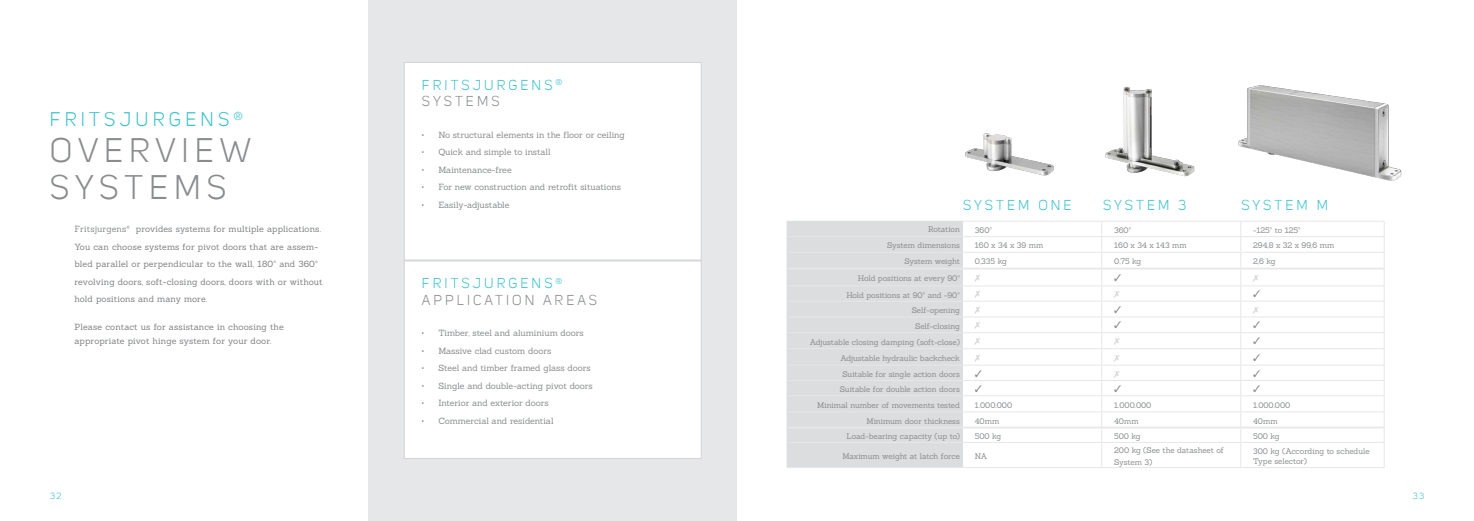
<style>
.page{position:relative;width:1474px;height:521px;background:#fff}
.page>*{position:absolute;margin:0;border:0;box-sizing:border-box;transform-origin:0 0}
.t1{font:33.25px/36.8px "Uni Sans";letter-spacing:.18em;color:#8a8c8e}
.t2{font:19.25px "Uni Sans";letter-spacing:.22em;color:#3dc2cf}
.t3{font:14px "Uni Sans";letter-spacing:.22em;color:#3dc2cf}
.t4{font:14px "Uni Sans";letter-spacing:.22em;color:#8a8c8e}
.t5{font:8.75px "Sanchez";letter-spacing:-.005em;color:#8a8c8e}
.t6{font:8.75px/17.5px "Sanchez";letter-spacing:.015em;color:#808285}
.t7{font:8.75px "Uni Sans";color:#3dc2cf}
.t8{font:7.88px/12.2px "Sanchez";letter-spacing:-.005em;color:#8a8c8e}
.s1{color:#8a8c8e}
</style>
<div class="page">
<div style="left:368px;top:0;width:369px;height:521px;background:#e6e7e8"></div>
<div style="left:404px;top:62px;width:297px;height:198px;background:#fff"></div>
<div style="left:404px;top:62px;width:297px;height:198px;border:1px solid #d1d3d4"></div>
<div style="left:404px;top:261px;width:297px;height:197px;background:#fff"></div>
<div style="left:404px;top:260px;width:297px;height:199px;border:1px solid #d1d3d4"></div>
<img style="left:1105px;top:86px;width:90px;height:91px">
<img style="left:965px;top:133px;width:89px;height:43px">
<img style="left:1238px;top:85px;width:164px;height:96px">
<div style="left:787px;top:222px;width:175px;height:245px;background:#dcddde"></div>
<hr style="left:787px;top:236px;width:175px;height:1px;background:#e6e7e8">
<hr style="left:787px;top:285px;width:175px;height:1px;background:#e6e7e8">
<hr style="left:787px;top:301px;width:175px;height:1px;background:#e6e7e8">
<hr style="left:787px;top:316px;width:175px;height:1px;background:#e6e7e8">
<hr style="left:787px;top:332px;width:175px;height:1px;background:#e6e7e8">
<hr style="left:787px;top:348px;width:175px;height:1px;background:#e6e7e8">
<hr style="left:787px;top:365px;width:175px;height:1px;background:#e6e7e8">
<hr style="left:787px;top:380px;width:175px;height:1px;background:#e6e7e8">
<hr style="left:787px;top:395px;width:175px;height:1px;background:#e6e7e8">
<hr style="left:787px;top:411px;width:175px;height:1px;background:#e6e7e8">
<hr style="left:786px;top:221px;width:176px;height:1px;background:#dcddde">
<hr style="left:962px;top:221px;width:139px;height:1px;background:#e6e7e8">
<hr style="left:1101px;top:221px;width:139px;height:1px;background:#e6e7e8">
<hr style="left:787px;top:442px;width:175px;height:1px;background:#e6e7e8">
<hr style="left:786px;top:467px;width:176px;height:1px;background:#e6e7e8">
<hr style="left:962px;top:467px;width:139px;height:1px;background:#e6e7e8">
<hr style="left:1101px;top:467px;width:139px;height:1px;background:#e6e7e8">
<hr style="left:1240px;top:221px;width:144px;height:1px;background:#e6e7e8">
<hr style="left:1240px;top:467px;width:144px;height:1px;background:#e6e7e8">
<hr style="left:787px;top:427px;width:175px;height:1px;background:#e6e7e8">
<hr style="left:787px;top:252px;width:175px;height:1px;background:#e6e7e8">
<svg style="left:786px;top:222px;width:1px;height:245px"></svg>
<hr style="left:787px;top:268px;width:175px;height:1px;background:#e6e7e8">
<svg style="left:962px;top:222px;width:422px;height:245px"></svg>
<h3 class="t3" style="left:422px;top:79px;width:142px">FRITSJURGENS <sup>®</sup></h3>
<h2 class="t2" style="left:50px;top:111px;width:194px">FRITSJURGENS <sup>®</sup></h2>
<h1 class="t1" style="left:50px;top:134px;width:202px">OVERVIEW<br>SYSTEMS</h1>
<p class="t6" style="left:74px;top:220px;width:250px"><span class="s1">Fritsjurgens</span><sup>®</sup> provides systems for multiple applications.<br>You can choose systems for pivot doors that are assem&shy;bled parallel or perpendicular to the wall, 180º and 360º revolving doors, soft-closing doors, doors with or without hold positions and many more.</p>
<p class="t6" style="left:74px;top:320px;width:211px;line-height:14px">Please contact us for assistance in choosing the appropriate pivot hinge system for your door.</p>
<h3 class="t4" style="left:422px;top:95px;width:79px">SYSTEMS</h3>
<p class="t5" style="left:422px;top:129px;width:204px">• No structural elements in the floor or ceiling</p>
<p class="t5" style="left:422px;top:146px;width:130px">• Quick and simple to install</p>
<p class="t5" style="left:422px;top:164px;width:91px">• Maintenance-free</p>
<p class="t5" style="left:422px;top:181px;width:201px">• For new construction and retrofit situations</p>
<p class="t5" style="left:422px;top:199px;width:89px">• Easily-adjustable</p>
<h3 class="t3" style="left:422px;top:277px;width:142px">FRITSJURGENS <sup>®</sup></h3>
<h3 class="t4" style="left:422px;top:294px;width:177px">APPLICATION AREAS</h3>
<p class="t5" style="left:422px;top:327px;width:163px">• Timber, steel and aluminium doors</p>
<p class="t5" style="left:422px;top:345px;width:131px">• Massive clad custom doors</p>
<p class="t5" style="left:422px;top:362px;width:170px">• Steel and timber framed glass doors</p>
<p class="t5" style="left:422px;top:380px;width:172px">• Single and double-acting pivot doors</p>
<p class="t5" style="left:422px;top:397px;width:128px">• Interior and exterior doors</p>
<p class="t5" style="left:422px;top:415px;width:133px">• Commercial and residential</p>
<h3 class="t3" style="left:963px;top:199px;width:110px">SYSTEM ONE</h3>
<h3 class="t3" style="left:1103px;top:199px;width:85px">SYSTEM 3</h3>
<h3 class="t3" style="left:1241px;top:199px;width:88px">SYSTEM M</h3>
<p class="t8" style="left:928px;top:223px;width:33px">Rotation</p>
<p class="t8" style="left:974px;top:224px;width:19px">360º</p>
<p class="t8" style="left:1114px;top:224px;width:19px">360º</p>
<p class="t8" style="left:1253px;top:224px;width:49px">-125º to 125º</p>
<p class="t8" style="left:887px;top:239px;width:74px">System dimensions</p>
<p class="t8" style="left:974px;top:239px;width:70px">160 x 34 x 39 mm</p>
<p class="t8" style="left:1114px;top:239px;width:74px">160 x 34 x 143 mm</p>
<p class="t8" style="left:1253px;top:239px;width:83px">294,8 x 32 x 99,6 mm</p>
<p class="t8" style="left:904px;top:255px;width:57px">System weight</p>
<p class="t8" style="left:974px;top:255px;width:33px">0,335 kg</p>
<p class="t8" style="left:1114px;top:255px;width:29px">0,75 kg</p>
<p class="t8" style="left:1253px;top:255px;width:24px">2,6 kg</p>
<p class="t8" style="left:857px;top:272px;width:104px">Hold positions at every 90º</p>
<p class="t8" style="left:846px;top:288px;width:115px">Hold positions at 90º and -90º</p>
<p class="t8" style="left:911px;top:304px;width:50px">Self-opening</p>
<p class="t8" style="left:915px;top:320px;width:46px">Self-closing</p>
<p class="t8" style="left:810px;top:336px;width:151px">Adjustable closing damping (soft-close)</p>
<p class="t8" style="left:840px;top:352px;width:121px">Adjustable hydraulic backcheck</p>
<p class="t8" style="left:842px;top:368px;width:119px">Suitable for single action doors</p>
<p class="t8" style="left:839px;top:383px;width:122px">Suitable for double action doors</p>
<p class="t8" style="left:817px;top:399px;width:144px">Minimal number of movements tested</p>
<p class="t8" style="left:974px;top:399px;width:39px">1.000.000</p>
<p class="t8" style="left:1114px;top:399px;width:39px">1.000.000</p>
<p class="t8" style="left:1253px;top:399px;width:39px">1.000.000</p>
<p class="t8" style="left:866px;top:415px;width:95px">Minimum door thickness</p>
<p class="t8" style="left:974px;top:415px;width:26px">40mm</p>
<p class="t8" style="left:1114px;top:415px;width:26px">40mm</p>
<p class="t8" style="left:1253px;top:415px;width:26px">40mm</p>
<p class="t8" style="left:846px;top:430px;width:115px">Load-bearing capacity (up to)</p>
<p class="t8" style="left:974px;top:430px;width:28px">500 kg</p>
<p class="t8" style="left:1114px;top:430px;width:28px">500 kg</p>
<p class="t8" style="left:1253px;top:430px;width:28px">500 kg</p>
<p class="t8" style="left:842px;top:450px;width:119px">Maximum weight at latch force</p>
<p class="t8" style="left:974px;top:450px;width:14px">NA</p>
<p class="t8" style="left:1114px;top:444px;width:111px">200 kg (See the datasheet of<br>System 3)</p>
<p class="t8" style="left:1253px;top:447px;width:118px;line-height:9.5px">300 kg (According to schedule<br>Type selector)</p>
<p class="t7" style="left:50px;top:493px;width:13px">32</p>
<p class="t7" style="left:1412px;top:493px;width:13px">33</p>
</div>
